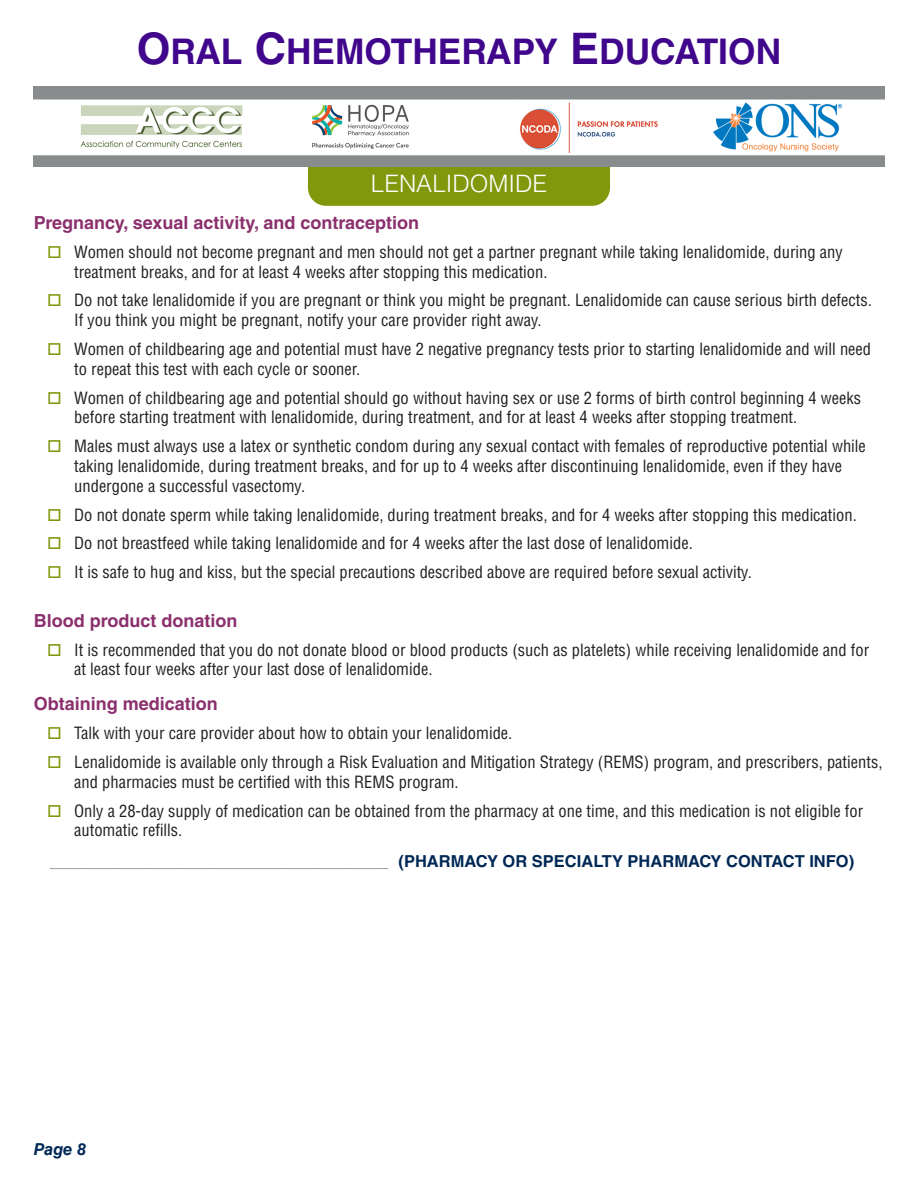
<style>
.page{position:relative;width:918px;height:1188px;background:#fff}
.page>*{position:absolute;margin:0;border:0;box-sizing:border-box;transform-origin:0 0}
.t1{font:700 35.4px "Helvetica LT Std";color:#40068b}
.t2{font:300 24px "Helvetica LT Std";color:#fff}
.subhead{font:700 18px "Helvetica LT Std";color:#8b306d}
.text{font:condensed 16.5px/19.8px "Helvetica LT Std";color:#231f20}
.contact_info_head{font:condensed 16.5px "Helvetica LT Std";color:#8a8b8d}
.t3{font:italic 700 16.5px "Helvetica LT Std";color:#002855}
.s1{font-size:43.5px}
.s2{color:#81980d}
.s3{font-weight:700;font-stretch:normal;color:#002855}
</style>
<div class="page">
<div style="left:308px;top:139px;width:302px;height:67px;background:#81980d;border-radius:18px"></div>
<img style="left:34px;top:87px;width:850px;height:80px">
<div style="left:459px;top:102px;width:240px;height:52px;background:#fff"></div>
<img style="left:516px;top:101px;width:145px;height:52px">
<h1 class="t1" style="left:137px;top:30px;width:646px"><span class="s1">O</span>RAL <span class="s1">C</span>HEMOTHERAPY <span class="s1">E</span>DUCATION</h1>
<h2 class="t2" style="left:371px;top:169px;width:178px">LENALIDOMIDE</h2>
<p class="subhead" style="left:34px;top:212px;width:387px">Pregnancy, sexual activity, and contraception</p>
<p class="text" style="left:74px;top:242px;width:770px;text-indent:-27px"><span class="s2">□</span> Women should not become pregnant and men should not get a partner pregnant while taking lenalidomide, during any treatment breaks, and for at least 4 weeks after stopping this medication.</p>
<p class="text" style="left:74px;top:290px;width:799px;text-indent:-27px"><span class="s2">□</span> Do not take lenalidomide if you are pregnant or think you might be pregnant. Lenalidomide can cause serious birth defects.<br>If you think you might be pregnant, notify your care provider right away.</p>
<p class="text" style="left:74px;top:339px;width:798px;text-indent:-27px"><span class="s2">□</span> Women of childbearing age and potential must have 2 negative pregnancy tests prior to starting lenalidomide and will need to repeat this test with each cycle or sooner.</p>
<p class="text" style="left:74px;top:388px;width:788px;text-indent:-27px"><span class="s2">□</span> Women of childbearing age and potential should go without having sex or use 2 forms of birth control beginning 4 weeks before starting treatment with lenalidomide, during treatment, and for at least 4 weeks after stopping treatment.</p>
<p class="text" style="left:74px;top:436px;width:793px;text-indent:-27px"><span class="s2">□</span> Males must always use a latex or synthetic condom during any sexual contact with females of reproductive potential while taking lenalidomide, during treatment breaks, and for up to 4 weeks after discontinuing lenalidomide, even if they have undergone a successful vasectomy.</p>
<p class="text" style="left:47px;top:505px;width:811px"><span class="s2">□</span> Do not donate sperm while taking lenalidomide, during treatment breaks, and for 4 weeks after stopping this medication.</p>
<p class="text" style="left:47px;top:533px;width:647px"><span class="s2">□</span> Do not breastfeed while taking lenalidomide and for 4 weeks after the last dose of lenalidomide.</p>
<p class="text" style="left:47px;top:562px;width:706px"><span class="s2">□</span> It is safe to hug and kiss, but the special precautions described above are required before sexual activity.</p>
<p class="subhead" style="left:34px;top:609px;width:205px">Blood product donation</p>
<p class="text" style="left:74px;top:640px;width:796px;text-indent:-27px"><span class="s2">□</span> It is recommended that you do not donate blood or blood products (such as platelets) while receiving lenalidomide and for at least four weeks after your last dose of lenalidomide.</p>
<p class="subhead" style="left:34px;top:693px;width:186px">Obtaining medication</p>
<p class="text" style="left:47px;top:723px;width:467px"><span class="s2">□</span> Talk with your care provider about how to obtain your lenalidomide.</p>
<p class="text" style="left:74px;top:752px;width:810px;text-indent:-27px"><span class="s2">□</span> Lenalidomide is available only through a Risk Evaluation and Mitigation Strategy (REMS) program, and prescribers, patients, and pharmacies must be certified with this REMS program.</p>
<p class="text" style="left:74px;top:801px;width:791px;text-indent:-27px"><span class="s2">□</span> Only a 28-day supply of medication can be obtained from the pharmacy at one time, and this medication is not eligible for automatic refills.</p>
<p class="contact_info_head" style="left:50px;top:851px;width:805px">_________________________________________ <span class="s3">(PHARMACY OR SPECIALTY PHARMACY CONTACT INFO)</span></p>
<p class="t3" style="left:34px;top:1139px;width:54px">Page 8</p>
</div>
